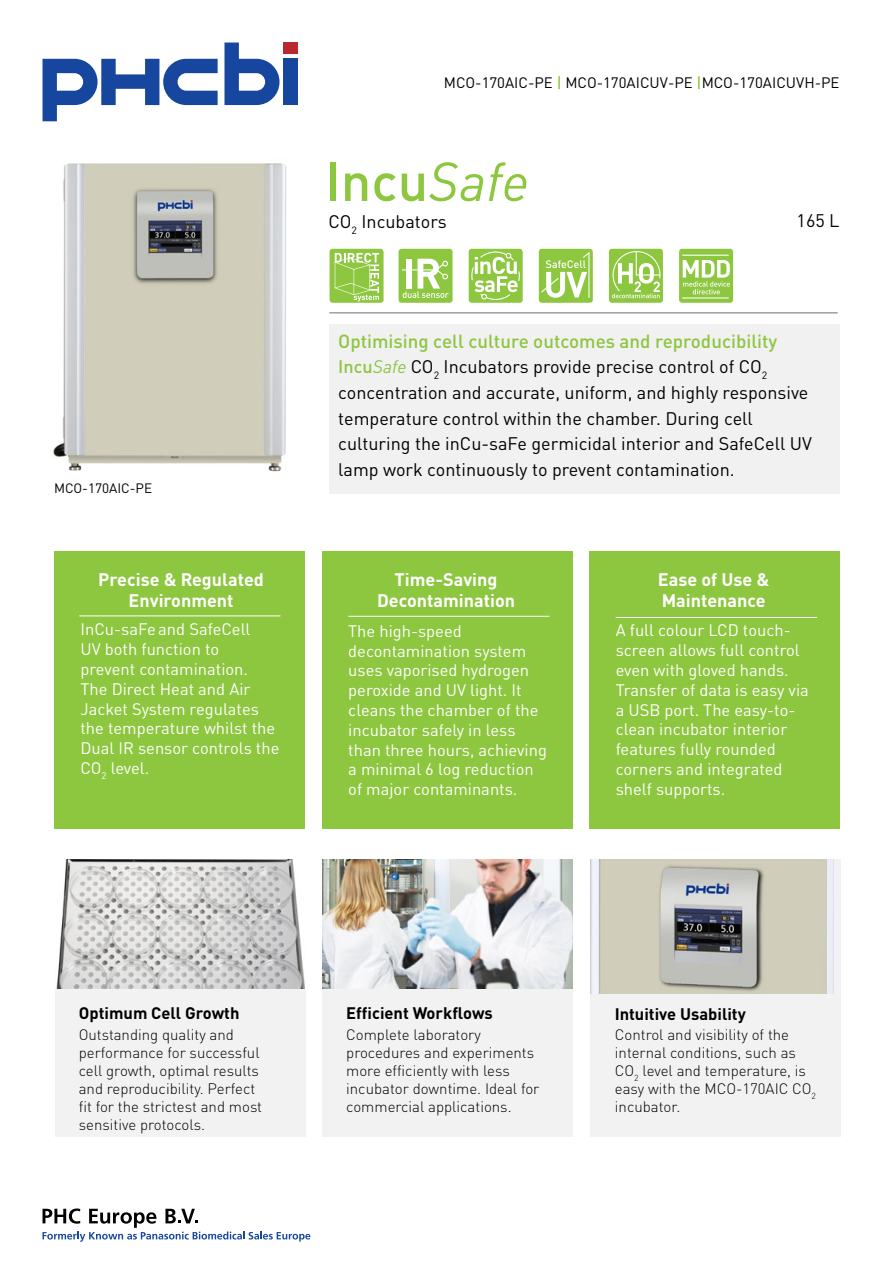
<style>
.page{position:relative;width:893px;height:1263px;background:#fff}
.page>*{position:absolute;margin:0;border:0;box-sizing:border-box;transform-origin:0 0}
.t1{font:500 54px "DINOT";color:#8dc63f}
.t2{font:500 18.75px "DINOT";color:#8dc63f}
.t3{font:18px/25.5px "DINOT";color:#000}
.t4{font:700 18px/21.6px "DINOT";color:#fff;text-align:center}
.t5{font:16.5px/19.8px "DINOT";color:#fff}
.t6{font:700 16.5px "DINOT";color:#000}
.t7{font:300 15px/18px "DINOT";color:#000}
.t8{font:15px "DINOT";color:#000}
.t9{font:13.5px "DINOT";color:#000}
.s1{font-weight:500;color:#8dc63f}
.s2{font-weight:400;font-style:italic}
.s3{font-style:italic;color:#8dc63f}
</style>
<div class="page">
<div style="left:283px;top:59px;width:15px;height:46px;background:#16469e"></div>
<svg style="left:43px;top:59px;width:175px;height:62px"></svg>
<svg style="left:224px;top:43px;width:56px;height:62px"></svg>
<div style="left:283px;top:43px;width:15px;height:11px;background:#b8282e"></div>
<svg style="left:43px;top:1208px;width:267px;height:34px"></svg>
<div style="left:330px;top:324px;width:510px;height:169px;background:#f1f1f2"></div>
<hr style="left:329px;top:313px;width:509px;height:1px;background:#6d6e71">
<div style="left:55px;top:551px;width:250px;height:278px;background:#8dc63f"></div>
<div style="left:55px;top:859px;width:250px;height:278px;background:#f2f2f2"></div>
<div style="left:322px;top:859px;width:250px;height:278px;background:#f2f2f2"></div>
<div style="left:590px;top:859px;width:251px;height:278px;background:#f2f2f2"></div>
<div style="left:322px;top:551px;width:250px;height:278px;background:#8dc63f"></div>
<div style="left:589px;top:551px;width:250px;height:278px;background:#8dc63f"></div>
<hr style="left:79px;top:616px;width:202px;height:1px;background:#fff">
<hr style="left:348px;top:616px;width:202px;height:1px;background:#fff">
<hr style="left:616px;top:617px;width:201px;height:1px;background:#fff">
<img style="left:322px;top:859px;width:250px;height:129px">
<img style="left:55px;top:859px;width:250px;height:129px">
<img style="left:590px;top:859px;width:243px;height:134px">
<img style="left:53px;top:163px;width:234px;height:309px">
<svg style="left:399px;top:249px;width:54px;height:54px"></svg>
<hr style="left:402px;top:269px;width:34px;height:1px;background:#fff">
<svg style="left:469px;top:249px;width:54px;height:54px"></svg>
<svg style="left:539px;top:249px;width:54px;height:54px;background:#a8d36d"></svg>
<svg style="left:609px;top:249px;width:54px;height:54px;background:#a7d36b"></svg>
<svg style="left:679px;top:249px;width:54px;height:54px;background:#a7d36c"></svg>
<hr style="left:682px;top:255px;width:47px;height:1px;background:#fff">
<hr style="left:682px;top:297px;width:47px;height:1px;background:#fff">
<svg style="left:330px;top:249px;width:54px;height:54px;background:#a1d061"></svg>
<svg style="left:350px;top:257px;width:20px;height:8px"></svg>
<svg style="left:350px;top:283px;width:20px;height:7px"></svg>
<svg style="left:353px;top:264px;width:17px;height:6px"></svg>
<p class="t8" style="left:444px;top:73px;width:397px">MCO-170AIC-PE <span class="s1">|</span> MCO-170AICUV-PE <span class="s1">|</span>MCO-170AICUVH-PE</p>
<h1 class="t1" style="left:325px;top:147px;width:206px">Incu<span class="s2">Safe</span></h1>
<p class="t3" style="left:329px;top:209px;width:120px">CO<sub>2</sub> Incubators</p>
<p class="t3" style="left:797px;top:208px;width:44px">165 L</p>
<p class="t9" style="left:54px;top:480px;width:100px">MCO-170AIC-PE</p>
<p class="t4" style="left:98px;top:568px;width:167px">Precise &amp; Regulated<br>Environment</p>
<p class="t5" style="left:80px;top:619px;width:200px">InCu-saFe and SafeCell<br>UV both function to<br>prevent contamination.<br>The Direct Heat and Air<br>Jacket System regulates the temperature whilst the<br>Dual IR sensor controls the<br>CO<sub>2</sub> level.</p>
<p class="t2" style="left:338px;top:329px;width:440px">Optimising cell culture outcomes and reproducibility</p>
<p class="t3" style="left:338px;top:354px;width:475px"><span class="s1">Incu</span><span class="s3">Safe</span> CO<sub>2</sub> Incubators provide precise control of CO<sub>2 </sub>concentration and accurate, uniform, and highly responsive temperature control within the chamber. During cell culturing the inCu-saFe germicidal interior and SafeCell UV lamp work continuously to prevent contamination.</p>
<p class="t4" style="left:377px;top:568px;width:140px">Time-Saving<br>Decontamination</p>
<p class="t5" style="left:348px;top:621px;width:200px">The high-speed decontamination system uses vaporised hydrogen peroxide and UV light. It cleans the chamber of the incubator safely in less than three hours, achieving a minimal 6 log reduction of major contaminants.</p>
<p class="t4" style="left:658px;top:568px;width:113px;text-align:left">Ease of Use &amp;<br>Maintenance</p>
<p class="t5" style="left:616px;top:620px;width:195px">A full colour LCD touch&shy;screen allows full control even with gloved hands.<br>Transfer of data is easy via a USB port. The easy-to&shy;clean incubator interior features fully rounded corners and integrated shelf supports.</p>
<p class="t6" style="left:79px;top:1003px;width:162px">Optimum Cell Growth</p>
<p class="t6" style="left:346px;top:1002px;width:148px">Efficient Workflows</p>
<p class="t7" style="left:79px;top:1025px;width:185px">Outstanding quality and performance for successful cell growth, optimal results and reproducibility. Perfect fit for the strictest and most sensitive protocols.</p>
<p class="t7" style="left:346px;top:1025px;width:195px">Complete laboratory procedures and experiments more efficiently with less incubator downtime. Ideal for commercial applications.</p>
<p class="t6" style="left:615px;top:1003px;width:133px">Intuitive Usability</p>
<p class="t7" style="left:615px;top:1025px;width:203px">Control and visibility of the internal conditions, such as<br>CO<sub>2</sub> level and temperature, is easy with the MCO-170AIC CO<sub>2 </sub>incubator.</p>
</div>
